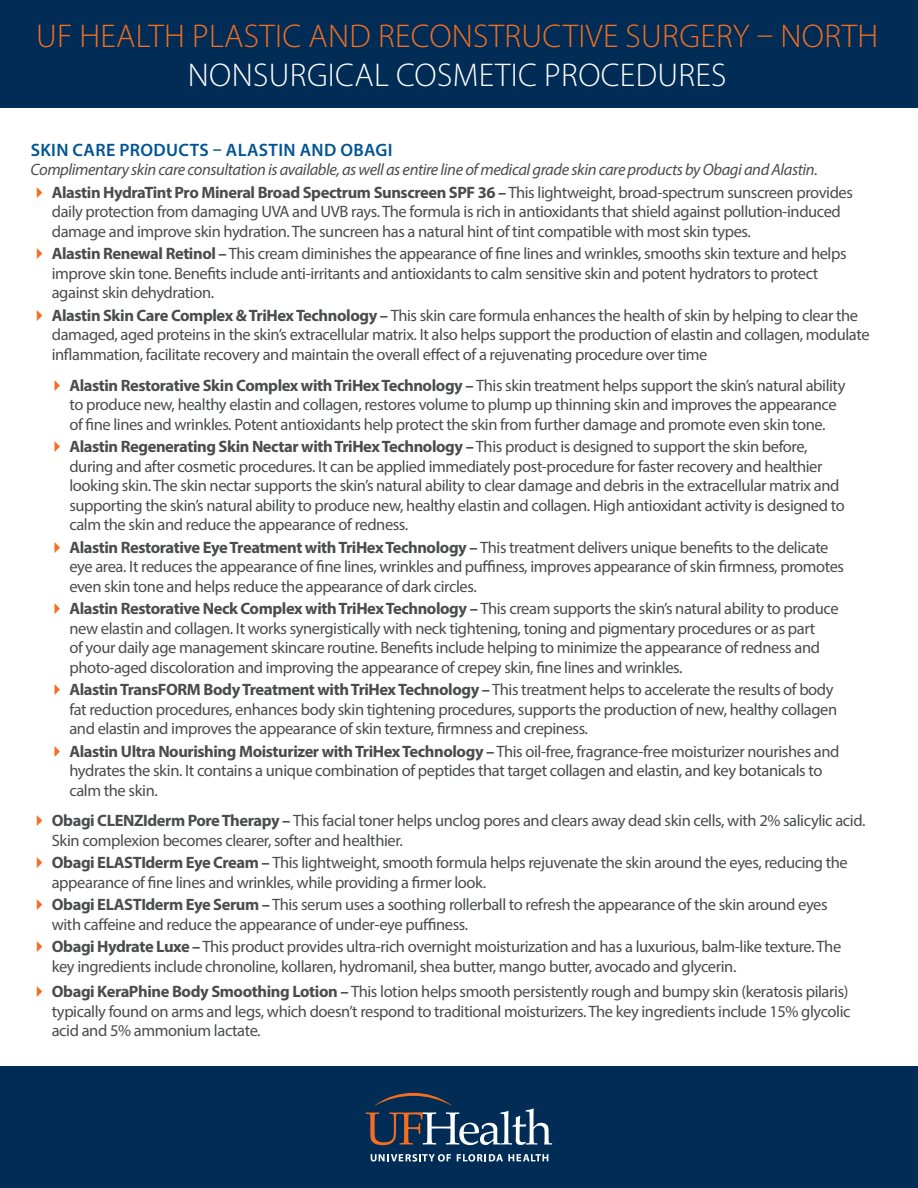
<style>
.page{position:relative;width:918px;height:1188px;background:#fff}
.page>*{position:absolute;margin:0;border:0;box-sizing:border-box;transform-origin:0 0}
.t1{font:300 33px "Myriad Pro";letter-spacing:.01em;color:#f36e21}
.t2{font:300 33px "Myriad Pro";letter-spacing:.01em;color:#fff}
.t3{font:600 18px "Myriad Pro";letter-spacing:.02em;color:#005495}
.t4{font:16.5px/19.5px "Myriad Pro";letter-spacing:-.025em;color:#4b4c4d}
.t5{font:italic 16.5px/22.5px "Myriad Pro";letter-spacing:-.025em;color:#4b4c4d}
.s1{font-weight:700;font-style:normal}
.s2{font-style:normal}
.s3{font-weight:700}
</style>
<div class="page">
<div style="left:0;top:1066px;width:918px;height:122px;background:#002c55"></div>
<svg style="left:366px;top:1093px;width:186px;height:52px"></svg>
<svg style="left:371px;top:1154px;width:80px;height:8px"></svg>
<svg style="left:457px;top:1154px;width:91px;height:8px"></svg>
<div style="left:0;top:0;width:918px;height:108px;background:#002c55"></div>
<h1 class="t1" style="left:36px;top:16px;width:844px">UF HEALTH PLASTIC AND RECONSTRUCTIVE SURGERY – NORTH</h1>
<h1 class="t2" style="left:188px;top:55px;width:540px">NONSURGICAL COSMETIC PROCEDURES</h1>
<p class="t3" style="left:31px;top:138px;width:364px">SKIN CARE PRODUCTS – ALASTIN AND OBAGI</p>
<p class="t5" style="left:52px;top:158px;width:803px;text-indent:-21px">Complimentary skin care consultation is available, as well as entire line of medical grade skin care products by Obagi and Alastin.<br><span class="s1">Alastin HydraTint Pro Mineral Broad Spectrum Sunscreen SPF 36 –</span> <span class="s2">This lightweight, broad-spectrum sunscreen provides</span></p>
<p class="t4" style="left:52px;top:202px;width:791px">daily protection from damaging UVA and UVB rays. The formula is rich in antioxidants that shield against pollution-induced damage and improve skin hydration. The suncreen has a natural hint of tint compatible with most skin types.</p>
<p class="t4" style="left:52px;top:244px;width:796px"><span class="s3">Alastin Renewal Retinol –</span> This cream diminishes the appearance of fine lines and wrinkles, smooths skin texture and helps improve skin tone. Benefits include anti-irritants and antioxidants to calm sensitive skin and potent hydrators to protect against skin dehydration.</p>
<p class="t4" style="left:52px;top:305px;width:819px"><span class="s3">Alastin Skin Care Complex &amp; TriHex Technology –</span> This skin care formula enhances the health of skin by helping to clear the damaged, aged proteins in the skin’s extracellular matrix. It also helps support the production of elastin and collagen, modulate inflammation, facilitate recovery and maintain the overall effect of a rejuvenating procedure over time</p>
<p class="t4" style="left:69px;top:375px;width:778px"><span class="s3">Alastin Restorative Skin Complex with TriHex Technology –</span> This skin treatment helps support the skin’s natural ability to produce new, healthy elastin and collagen, restores volume to plump up thinning skin and improves the appearance of fine lines and wrinkles. Potent antioxidants help protect the skin from further damage and promote even skin tone.</p>
<p class="t4" style="left:69px;top:437px;width:777px"><span class="s3">Alastin Regenerating Skin Nectar with TriHex Technology –</span> This product is designed to support the skin before, during and after cosmetic procedures. It can be applied immediately post-procedure for faster recovery and healthier looking skin. The skin nectar supports the skin’s natural ability to clear damage and debris in the extracellular matrix and supporting the skin’s natural ability to produce new, healthy elastin and collagen. High antioxidant activity is designed to calm the skin and reduce the appearance of redness.</p>
<p class="t4" style="left:69px;top:537px;width:776px"><span class="s3">Alastin Restorative Eye Treatment with TriHex Technology –</span> This treatment delivers unique benefits to the delicate eye area. It reduces the appearance of fine lines, wrinkles and puffiness, improves appearance of skin firmness, promotes even skin tone and helps reduce the appearance of dark circles.</p>
<p class="t4" style="left:69px;top:599px;width:771px"><span class="s3">Alastin Restorative Neck Complex with TriHex Technology –</span> This cream supports the skin’s natural ability to produce new elastin and collagen. It works synergistically with neck tightening, toning and pigmentary procedures or as part<br>of your daily age management skincare routine. Benefits include helping to minimize the appearance of redness and photo‐aged discoloration and improving the appearance of crepey skin, fine lines and wrinkles.</p>
<p class="t4" style="left:69px;top:680px;width:769px"><span class="s3">Alastin TransFORM Body Treatment with TriHex Technology –</span> This treatment helps to accelerate the results of body fat reduction procedures, enhances body skin tightening procedures, supports the production of new, healthy collagen and elastin and improves the appearance of skin texture, firmness and crepiness.</p>
<p class="t4" style="left:69px;top:741px;width:772px"><span class="s3">Alastin Ultra Nourishing Moisturizer with TriHex Technology –</span> This oil-free, fragrance-free moisturizer nourishes and hydrates the skin. It contains a unique combination of peptides that target collagen and elastin, and key botanicals to calm the skin.</p>
<p class="t4" style="left:52px;top:811px;width:815px"><span class="s3">Obagi CLENZIderm Pore Therapy –</span> This facial toner helps unclog pores and clears away dead skin cells, with 2% salicylic acid.<br>Skin complexion becomes clearer, softer and healthier.</p>
<p class="t4" style="left:52px;top:853px;width:798px"><span class="s3">Obagi ELASTIderm Eye Cream –</span> This lightweight, smooth formula helps rejuvenate the skin around the eyes, reducing the appearance of fine lines and wrinkles, while providing a firmer look.</p>
<p class="t4" style="left:52px;top:895px;width:777px"><span class="s3">Obagi ELASTIderm Eye Serum –</span> This serum uses a soothing rollerball to refresh the appearance of the skin around eyes with caffeine and reduce the appearance of under-eye puffiness.</p>
<p class="t4" style="left:52px;top:937px;width:791px"><span class="s3">Obagi Hydrate Luxe –</span> This product provides ultra-rich overnight moisturization and has a luxurious, balm-like texture. The key ingredients include chronoline, kollaren, hydromanil, shea butter, mango butter, avocado and glycerin.</p>
<p class="t4" style="left:52px;top:982px;width:800px"><span class="s3">Obagi KeraPhine Body Smoothing Lotion –</span> This lotion helps smooth persistently rough and bumpy skin (keratosis pilaris) typically found on arms and legs, which doesn’t respond to traditional moisturizers. The key ingredients include 15% glycolic acid and 5% ammonium lactate.</p>
</div>
